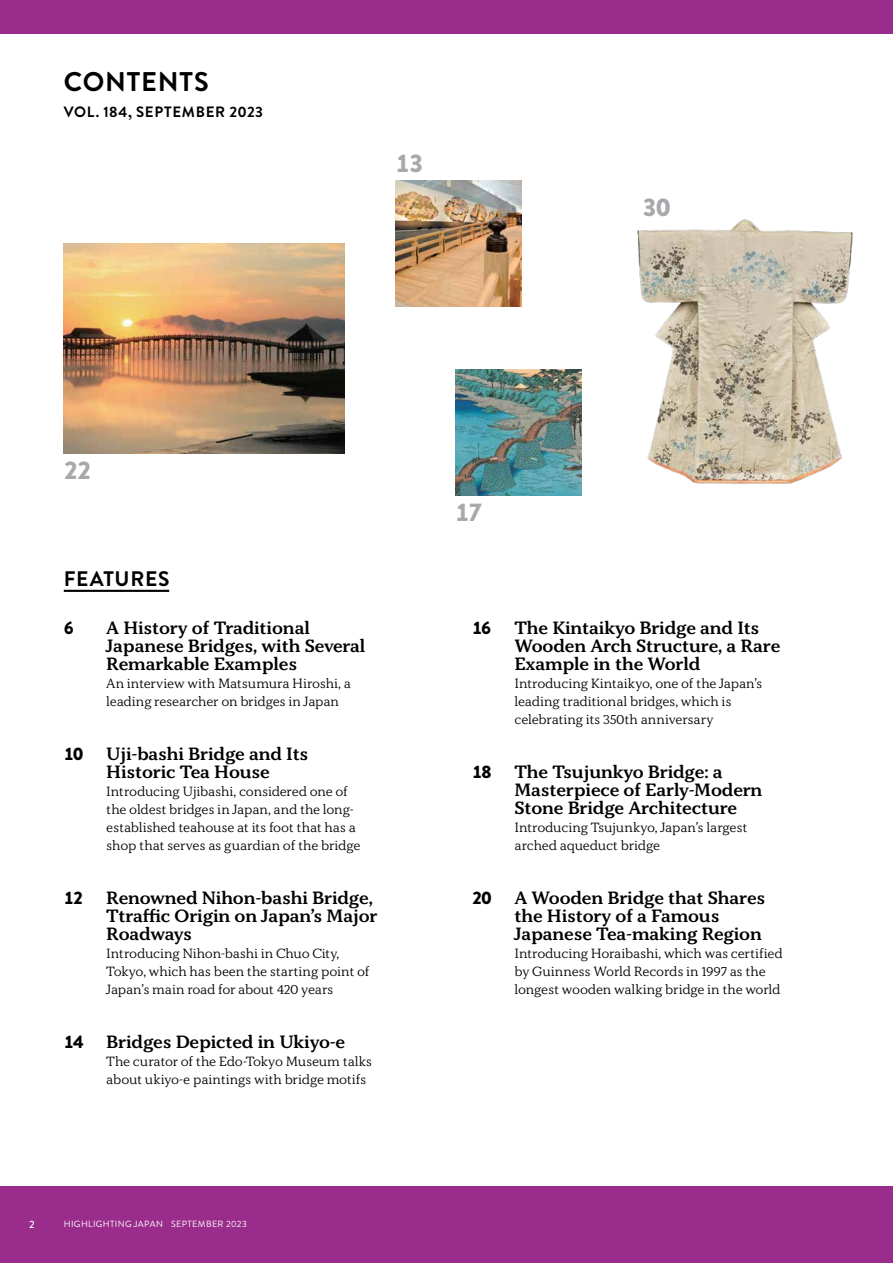
<style>
.page{position:relative;width:893px;height:1263px;background:#fff}
.page>*{position:absolute;margin:0;border:0;box-sizing:border-box;transform-origin:0 0}
.t1{font:700 27px "Brandon Grotesque";letter-spacing:.025em;color:#000}
.t2{font:900 25.5px "Brandon Grotesque";letter-spacing:-.03em;color:#a7a9ac}
.t3{font:700 21px "Brandon Grotesque";letter-spacing:.03em;color:#000}
.t4{font:600 18px/18px "Kopius";letter-spacing:-.01em;color:#000}
.t5{font:900 18px "Brandon Grotesque";letter-spacing:-.035em;color:#000}
.t6{font:700 15px "Brandon Grotesque";letter-spacing:.045em;color:#000}
.t7{font:13.5px/18px "Kopius";letter-spacing:-.015em;color:#000}
.t8{font:500 10.5px "Brandon Grotesque";color:#fff}
.t9{font:9px "Brandon Grotesque";letter-spacing:.04em;color:#fff}
</style>
<div class="page">
<div style="left:0;top:1186px;width:893px;height:77px;background:#9a2d8b"></div>
<div style="left:0;top:0;width:893px;height:34px;background:#9a2d8b"></div>
<hr style="left:64px;top:590px;width:105px;height:2px;background:#000">
<img style="left:395px;top:180px;width:126px;height:126px">
<img style="left:64px;top:243px;width:280px;height:210px">
<img style="left:455px;top:369px;width:126px;height:126px">
<img style="left:637px;top:219px;width:216px;height:265px">
<h1 class="t1" style="left:64px;top:63px;width:146px">CONTENTS</h1>
<p class="t6" style="left:64px;top:101px;width:201px">VOL. 184, SEPTEMBER 2023</p>
<h2 class="t2" style="left:395px;top:145px;width:29px">13</h2>
<h2 class="t2" style="left:642px;top:189px;width:30px">30</h2>
<h2 class="t2" style="left:64px;top:453px;width:29px">22</h2>
<h3 class="t3" style="left:64px;top:564px;width:107px">FEATURES</h3>
<h3 class="t5" style="left:64px;top:615px;width:12px">6</h3>
<h3 class="t4" style="left:106px;top:619px;width:261px">A History of Traditional<br>Japanese Bridges, with Several<br>Remarkable Examples</h3>
<p class="t7" style="left:106px;top:675px;width:246px">An interview with Matsumura Hiroshi, a leading researcher on bridges in Japan</p>
<h3 class="t5" style="left:64px;top:741px;width:21px">10</h3>
<h3 class="t4" style="left:106px;top:745px;width:204px">Uji-bashi Bridge and Its<br>Historic Tea House</h3>
<p class="t7" style="left:106px;top:783px;width:256px">Introducing Ujibashi, considered one of the oldest bridges in Japan, and the long&shy;established teahouse at its foot that has a shop that serves as guardian of the bridge</p>
<h3 class="t5" style="left:64px;top:885px;width:21px">12</h3>
<h3 class="t4" style="left:106px;top:889px;width:273px">Renowned Nihon-bashi Bridge,<br>Ttraffic Origin on Japan’s Major<br>Roadways</h3>
<p class="t7" style="left:106px;top:945px;width:265px">Introducing Nihon-bashi in Chuo City,<br>Tokyo, which has been the starting point of<br>Japan’s main road for about 420 years</p>
<h3 class="t5" style="left:64px;top:1029px;width:21px">14</h3>
<h3 class="t4" style="left:106px;top:1033px;width:240px">Bridges Depicted in Ukiyo-e</h3>
<p class="t7" style="left:106px;top:1053px;width:267px">The curator of the Edo-Tokyo Museum talks about ukiyo-e paintings with bridge motifs</p>
<p class="t8" style="left:29px;top:1217px;width:8px">2</p>
<p class="t9" style="left:64px;top:1218px;width:185px">HIGHLIGHTING JAPAN SEPTEMBER 2023</p>
<h2 class="t2" style="left:455px;top:495px;width:29px">17</h2>
<h3 class="t5" style="left:472px;top:615px;width:21px">16</h3>
<h3 class="t4" style="left:514px;top:619px;width:267px">The Kintaikyo Bridge and Its<br>Wooden Arch Structure, a Rare<br>Example in the World</h3>
<p class="t7" style="left:514px;top:675px;width:249px">Introducing Kintaikyo, one of the Japan’s leading traditional bridges, which is celebrating its 350th anniversary</p>
<h3 class="t5" style="left:472px;top:759px;width:21px">18</h3>
<h3 class="t4" style="left:514px;top:763px;width:250px">The Tsujunkyo Bridge: a<br>Masterpiece of Early-Modern<br>Stone Bridge Architecture</h3>
<p class="t7" style="left:514px;top:819px;width:234px">Introducing Tsujunkyo, Japan’s largest arched aqueduct bridge</p>
<h3 class="t5" style="left:472px;top:885px;width:21px">20</h3>
<h3 class="t4" style="left:514px;top:889px;width:252px">A Wooden Bridge that Shares the History of a Famous<br>Japanese Tea-making Region</h3>
<p class="t7" style="left:514px;top:945px;width:270px">Introducing Horaibashi, which was certified by Guinness World Records in 1997 as the longest wooden walking bridge in the world</p>
</div>
